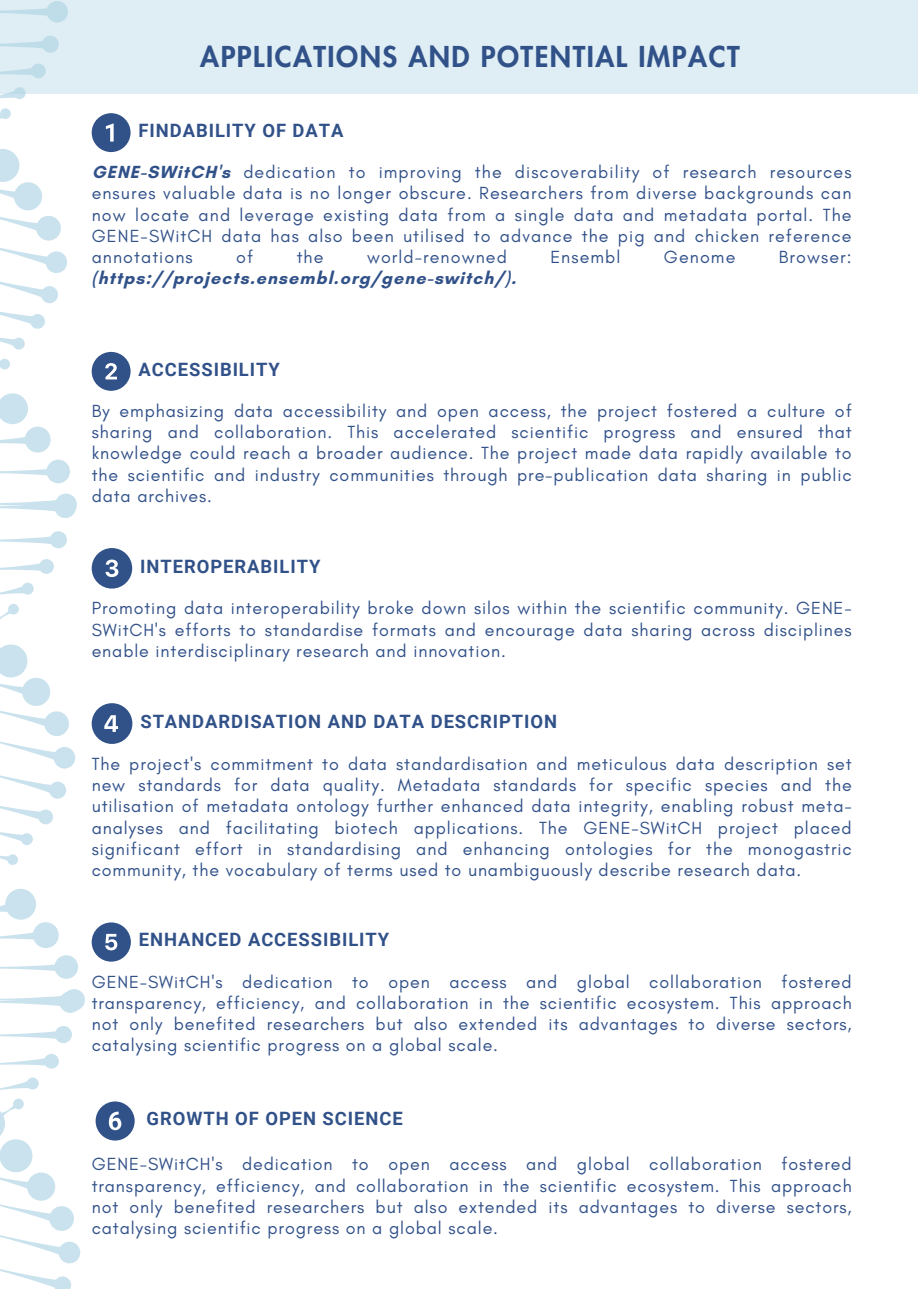
<style>
.page{position:relative;width:918px;height:1289px;background:#fff}
.page>*{position:absolute;margin:0;border:0;box-sizing:border-box;transform-origin:0 0}
.t1{font:800 28.05px "Futura LT Pro";letter-spacing:.055em;color:#315189}
.t2{font:700 18.45px "Roboto";letter-spacing:.05em;color:#315189}
.t3{font:17.85px/21.3px "Glacial Indifference";letter-spacing:.05em;color:#315189;text-align:justify}
.t4{font:700 17.85px "Glacial Indifference";letter-spacing:.06em;color:#315189}
.s1{font-weight:700}
</style>
<div class="page">
<div style="left:0;top:0;width:918px;height:94px;background:#dfeef4"></div>
<svg style="left:92px;top:922px;width:39px;height:39px"></svg>
<svg style="left:96px;top:1101px;width:39px;height:39px"></svg>
<svg style="left:92px;top:113px;width:39px;height:39px"></svg>
<svg style="left:92px;top:352px;width:39px;height:39px"></svg>
<svg style="left:92px;top:548px;width:40px;height:40px"></svg>
<svg style="left:92px;top:703px;width:40px;height:40px"></svg>
<svg style="left:0;top:459px;width:70px;height:24px"></svg>
<svg style="left:0;top:1px;width:68px;height:22px"></svg>
<svg style="left:0;top:36px;width:59px;height:17px"></svg>
<svg style="left:0;top:64px;width:67px;height:305px"></svg>
<svg style="left:0;top:393px;width:51px;height:59px"></svg>
<svg style="left:0;top:955px;width:78px;height:23px"></svg>
<svg style="left:0;top:493px;width:77px;height:25px"></svg>
<svg style="left:0;top:531px;width:67px;height:18px"></svg>
<svg style="left:0;top:559px;width:75px;height:388px"></svg>
<svg style="left:0;top:989px;width:85px;height:23px"></svg>
<svg style="left:0;top:1026px;width:80px;height:262px"></svg>
<p class="t1" style="left:200px;top:44px;width:541px">APPLICATIONS AND POTENTIAL IMPACT</p>
<p class="t2" style="left:139px;top:120px;width:206px">FINDABILITY OF DATA</p>
<p class="t3" style="left:92px;top:161px;width:761px"><span class="s1">GENE-SWitCH's</span> dedication to improving the discoverability of research resources ensures valuable data is no longer obscure. Researchers from diverse backgrounds can now locate and leverage existing data from a single data and metadata portal. The GENE-SWitCH data has also been utilised to advance the pig and chicken reference annotations</p>
<p class="t3" style="left:236px;top:246px;width:18px">of</p>
<p class="t3" style="left:297px;top:246px;width:28px">the</p>
<p class="t3" style="left:367px;top:246px;width:141px">world-renowned</p>
<p class="t3" style="left:550px;top:246px;width:72px">Ensembl</p>
<p class="t3" style="left:664px;top:246px;width:73px">Genome</p>
<p class="t3" style="left:779px;top:246px;width:74px">Browser:</p>
<p class="t4" style="left:92px;top:267px;width:426px">(https://projects.ensembl.org/gene-switch/).</p>
<p class="t2" style="left:139px;top:358px;width:143px">ACCESSIBILITY</p>
<p class="t3" style="left:92px;top:400px;width:762px">By emphasizing data accessibility and open access, the project fostered a culture of sharing and collaboration. This accelerated scientific progress and ensured that knowledge could reach a broader audience. The project made data rapidly available to the scientific and industry communities through pre-publication data sharing in public data archives.</p>
<p class="t2" style="left:140px;top:555px;width:182px">INTEROPERABILITY</p>
<p class="t3" style="left:92px;top:597px;width:762px">Promoting data interoperability broke down silos within the scientific community. GENE-SWitCH's efforts to standardise formats and encourage data sharing across disciplines enable interdisciplinary research and innovation.</p>
<p class="t2" style="left:140px;top:710px;width:418px">STANDARDISATION AND DATA DESCRIPTION</p>
<p class="t3" style="left:92px;top:752px;width:762px">The project's commitment to data standardisation and meticulous data description set new standards for data quality. Metadata standards for specific species and the utilisation of metadata ontology further enhanced data integrity, enabling robust meta&shy;analyses and facilitating biotech applications. The GENE-SWitCH project placed significant effort in standardising and enhancing ontologies for the monogastric community, the vocabulary of terms used to unambiguously describe research data.</p>
<p class="t2" style="left:139px;top:928px;width:252px">ENHANCED ACCESSIBILITY</p>
<p class="t3" style="left:92px;top:970px;width:762px">GENE-SWitCH's dedication to open access and global collaboration fostered transparency, efficiency, and collaboration in the scientific ecosystem. This approach not only benefited researchers but also extended its advantages to diverse sectors, catalysing scientific progress on a global scale.</p>
<p class="t2" style="left:147px;top:1107px;width:258px">GROWTH OF OPEN SCIENCE</p>
<p class="t3" style="left:92px;top:1153px;width:762px">GENE-SWitCH's dedication to open access and global collaboration fostered transparency, efficiency, and collaboration in the scientific ecosystem. This approach not only benefited researchers but also extended its advantages to diverse sectors, catalysing scientific progress on a global scale.</p>
</div>
